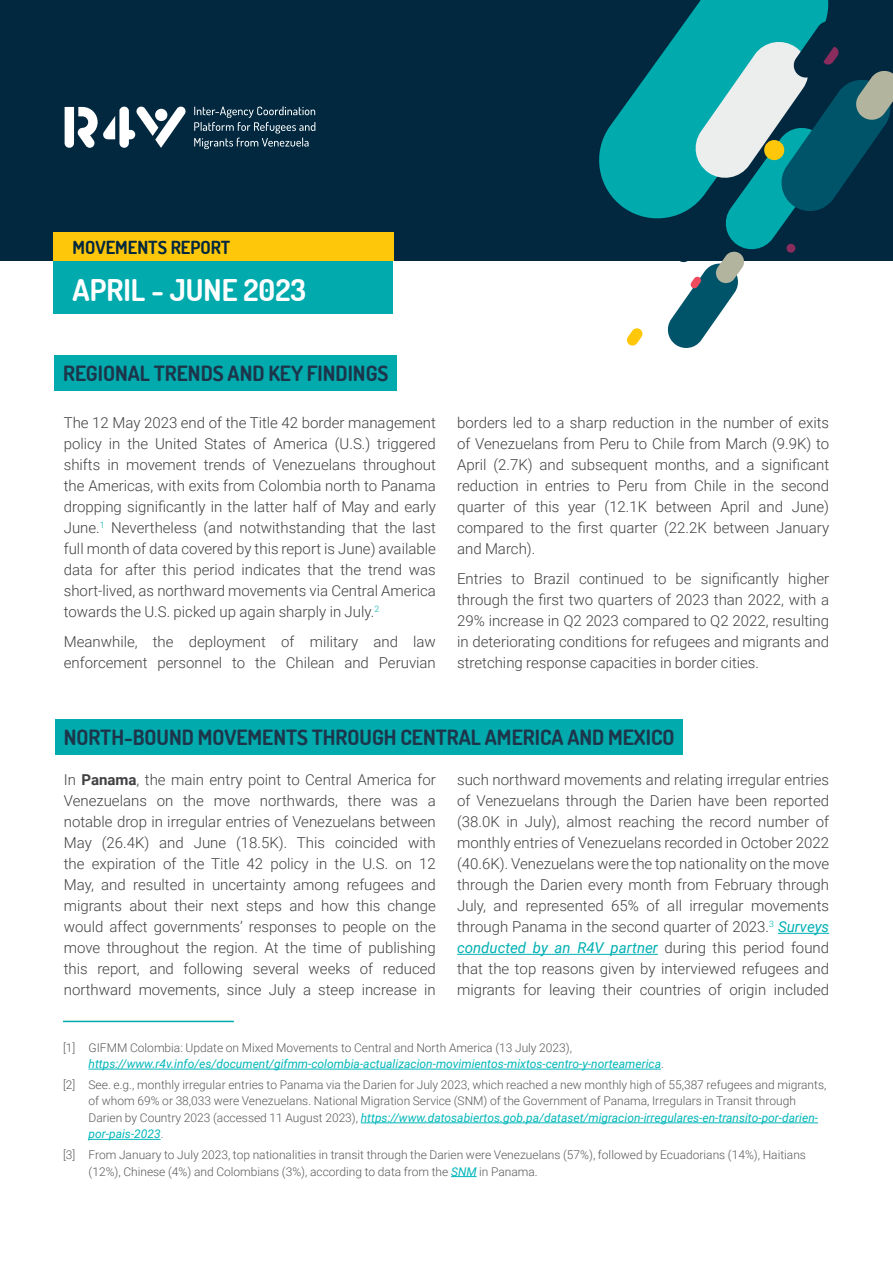
<style>
.page{position:relative;width:893px;height:1263px;background:#fff}
.page>*{position:absolute;margin:0;border:0;box-sizing:border-box;transform-origin:0 0}
.t1{font:700 29.85px "Dosis";color:#fff}
.t2{font:700 21px "Dosis";color:#1d354a}
.t3{font:700 18px "Dosis";color:#02283f}
.t4{font:300 15px/21px "Roboto";color:#414042;text-align:justify}
.t5{font:300 12px/16.5px "Roboto";color:#58595b}
.t6{font:italic 12px/16.5px "Roboto";color:#00b6ba}
.s1{font-weight:700}
.s2{font-weight:400;font-style:italic;color:#00b0b3}
.s3{font-weight:300;font-style:normal;color:#58595b}
.s4{font-weight:400;font-style:italic;color:#00b6ba}
</style>
<div class="page">
<div style="left:0;top:0;width:893px;height:260px;background:#02283f"></div>
<svg style="left:599px;top:0;width:230px;height:219px;fill:#00aaad"></svg>
<svg style="left:627px;top:328px;width:16px;height:18px"></svg>
<svg style="left:665px;top:20px;width:228px;height:328px"></svg>
<div style="left:764px;top:140px;width:20px;height:20px;background:#ffc709;border-radius:50%"></div>
<div style="left:786px;top:244px;width:9px;height:9px;background:#8b2c5e;border-radius:50%"></div>
<div style="left:54px;top:260px;width:339px;height:54px;background:#00aaad"></div>
<svg style="left:65px;top:106px;width:121px;height:42px"></svg>
<svg style="left:194px;top:106px;width:121px;height:43px"></svg>
<div style="left:54px;top:232px;width:340px;height:28px;background:#ffc709"></div>
<div style="left:55px;top:355px;width:342px;height:35px;background:#00aaad"></div>
<div style="left:55px;top:719px;width:628px;height:35px;background:#00aaad"></div>
<hr style="left:63px;top:1021px;width:171px;height:1px;background:#00aaad">
<hr style="left:89px;top:1069px;width:572px;height:1px;background:#00b6ba">
<hr style="left:361px;top:1122px;width:457px;height:1px;background:#00b6ba">
<hr style="left:89px;top:1139px;width:72px;height:1px;background:#00b6ba">
<svg style="left:451px;top:1176px;width:26px;height:1px"></svg>
<hr style="left:778px;top:933px;width:51px;height:1px;background:#00b0b3">
<hr style="left:457px;top:954px;width:201px;height:1px;background:#00b0b3">
<p class="t3" style="left:73px;top:236px;width:159px">MOVEMENTS REPORT</p>
<h1 class="t1" style="left:73px;top:271px;width:235px">APRIL - JUNE 2023</h1>
<h2 class="t2" style="left:63px;top:360px;width:327px">REGIONAL TRENDS AND KEY FINDINGS</h2>
<p class="t4" style="left:64px;top:412px;width:374px">The 12 May 2023 end of the Title 42 border management policy in the United States of America (U.S.) triggered shifts in movement trends of Venezuelans throughout the Americas, with exits from Colombia north to Panama dropping significantly in the latter half of May and early June.<sup>1</sup> Nevertheless (and notwithstanding that the last full month of data covered by this report is June) available data for after this period indicates that the trend was short-lived, as northward movements via Central America towards the U.S. picked up again sharply in July.<sup>2</sup></p>
<p class="t4" style="left:64px;top:630px;width:374px">Meanwhile, the deployment of military and law enforcement personnel to the Chilean and Peruvian</p>
<p class="t4" style="left:457px;top:412px;width:374px">borders led to a sharp reduction in the number of exits of Venezuelans from Peru to Chile from March (9.9K) to April (2.7K) and subsequent months, and a significant reduction in entries to Peru from Chile in the second quarter of this year (12.1K between April and June) compared to the first quarter (22.2K between January and March).</p>
<p class="t4" style="left:457px;top:567px;width:374px">Entries to Brazil continued to be significantly higher through the first two quarters of 2023 than 2022, with a 29% increase in Q2 2023 compared to Q2 2022, resulting in deteriorating conditions for refugees and migrants and stretching response capacities in border cities.</p>
<h2 class="t2" style="left:64px;top:724px;width:612px">NORTH-BOUND MOVEMENTS THROUGH CENTRAL AMERICA AND MEXICO</h2>
<p class="t4" style="left:64px;top:769px;width:374px">In <span class="s1">Panama</span>, the main entry point to Central America for Venezuelans on the move northwards, there was a notable drop in irregular entries of Venezuelans between May (26.4K) and June (18.5K). This coincided with the expiration of the Title 42 policy in the U.S. on 12<br>May, and resulted in uncertainty among refugees and migrants about their next steps and how this change would affect governments’ responses to people on the move throughout the region. At the time of publishing this report, and following several weeks of reduced northward movements, since July a steep increase in</p>
<p class="t4" style="left:457px;top:769px;width:374px">such northward movements and relating irregular entries of Venezuelans through the Darien have been reported (38.0K in July), almost reaching the record number of monthly entries of Venezuelans recorded in October 2022 (40.6K). Venezuelans were the top nationality on the move through the Darien every month from February through July, and represented 65% of all irregular movements through Panama in the second quarter of 2023.<sup>3</sup> <span class="s2">Surveys conducted by an R4V partner</span> during this period found that the top reasons given by interviewed refugees and migrants for leaving their countries of origin included</p>
<p class="t6" style="left:89px;top:1039px;width:577px;text-indent:-26px"><span class="s3">[1] GIFMM Colombia: Update on Mixed Movements to Central and North America (13 July 2023), </span>https://www.r4v.info/es/document/gifmm-colombia-actualizacion-movimientos-mixtos-centro-y-norteamerica<span class="s3">.</span></p>
<p class="t5" style="left:89px;top:1076px;width:739px;text-indent:-26px">[2] See. e.g., monthly irregular entries to Panama via the Darien for July 2023, which reached a new monthly high of 55,387 refugees and migrants, of whom 69% or 38,033 were Venezuelans. National Migration Service (SNM) of the Government of Panama, Irregulars in Transit through Darien by Country 2023 (accessed 11 August 2023), <span class="s4">https://www.datosabiertos.gob.pa/dataset/migracion-irregulares-en-transito-por-darien&shy;por-pais-2023</span>.</p>
<p class="t5" style="left:89px;top:1146px;width:719px;text-indent:-26px">[3] From January to July 2023, top nationalities in transit through the Darien were Venezuelans (57%), followed by Ecuadorians (14%), Haitians (12%), Chinese (4%) and Colombians (3%), according to data from the <span class="s4">SNM</span> in Panama.</p>
</div>
